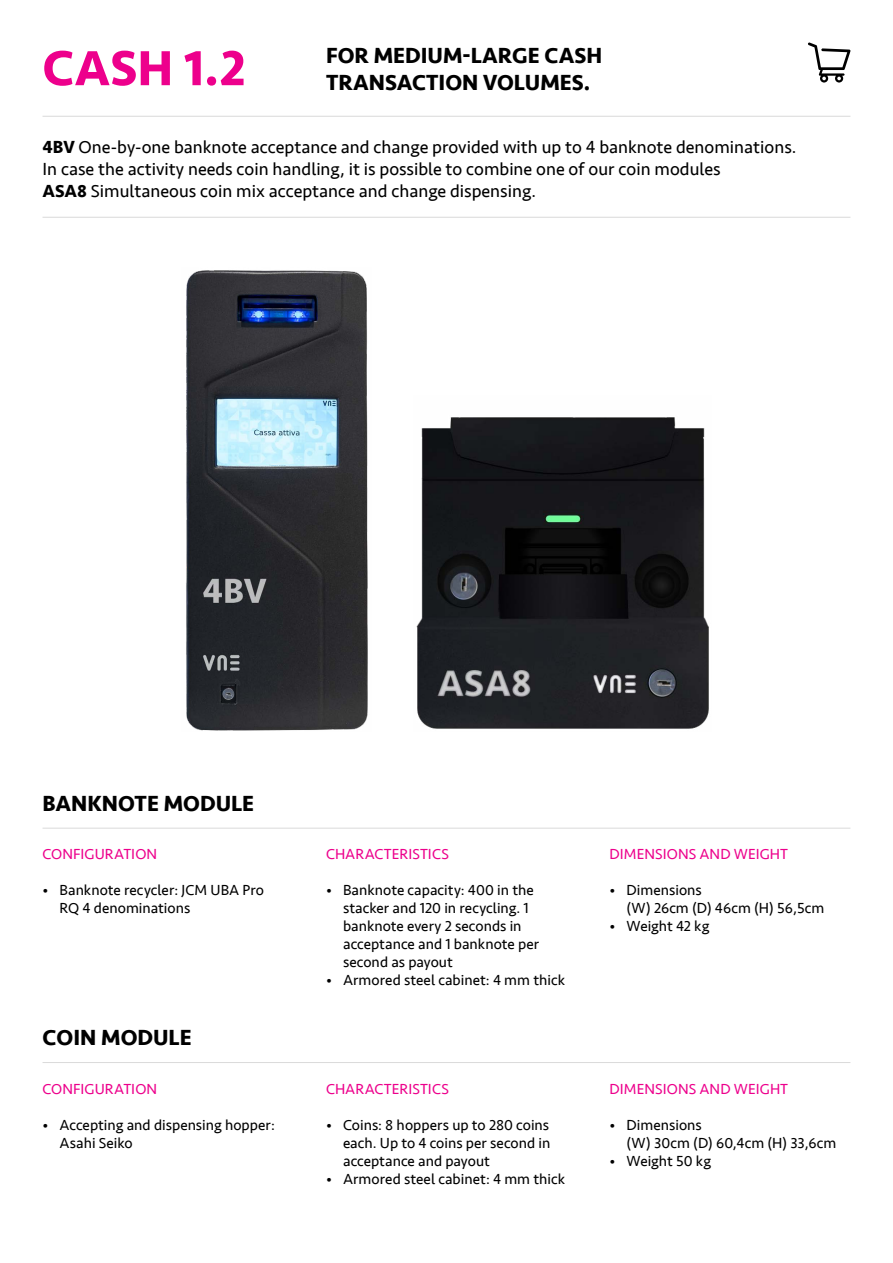
<style>
.page{position:relative;width:893px;height:1263px;background:#fff}
.page>*{position:absolute;margin:0;border:0;box-sizing:border-box;transform-origin:0 0}
.t1{font:700 51px "Seravek";color:#ed008c}
.t2{font:700 22.5px/27px "Seravek";color:#000}
.t3{font:18px/21.6px "Seravek";color:#000}
.t4{font:15px/18px "Seravek";color:#000}
.t5{font:15px "Seravek";letter-spacing:.005em;color:#ed008c}
.s1{font-weight:700}
</style>
<div class="page">
<svg style="left:808px;top:42px;width:42px;height:41px"></svg>
<hr style="left:43px;top:217px;width:807px;height:1px;background:#dadada">
<hr style="left:43px;top:116px;width:807px;height:1px;background:#dadada">
<hr style="left:43px;top:828px;width:807px;height:1px;background:#dadada">
<hr style="left:43px;top:1062px;width:807px;height:1px;background:#dadada">
<img style="left:186px;top:270px;width:182px;height:461px">
<img style="left:416px;top:417px;width:293px;height:312px">
<h1 class="t1" style="left:43px;top:27px;width:205px">CASH 1.2</h1>
<h2 class="t2" style="left:326px;top:42px;width:278px">FOR MEDIUM-LARGE CASH<br>TRANSACTION VOLUMES.</h2>
<p class="t3" style="left:43px;top:137px;width:755px"><span class="s1">4BV</span> One-by-one banknote acceptance and change provided with up to 4 banknote denominations.<br>In case the activity needs coin handling, it is possible to combine one of our coin modules<br><span class="s1">ASA8</span> Simultaneous coin mix acceptance and change dispensing.</p>
<h2 class="t2" style="left:43px;top:789px;width:213px">BANKNOTE MODULE</h2>
<p class="t5" style="left:43px;top:843px;width:116px">CONFIGURATION</p>
<p class="t4" style="left:60px;top:881px;width:206px;text-indent:-17px">• Banknote recycler: JCM UBA Pro<br>RQ 4 denominations</p>
<h2 class="t2" style="left:43px;top:1024px;width:151px">COIN MODULE</h2>
<p class="t5" style="left:43px;top:1077px;width:116px">CONFIGURATION</p>
<p class="t4" style="left:60px;top:1115px;width:217px;text-indent:-17px">• Accepting and dispensing hopper:<br>Asahi Seiko</p>
<p class="t5" style="left:326px;top:843px;width:124px">CHARACTERISTICS</p>
<p class="t4" style="left:343px;top:881px;width:198px;text-indent:-17px">• Banknote capacity: 400 in the stacker and 120 in recycling. 1 banknote every 2 seconds in acceptance and 1 banknote per second as payout</p>
<p class="t4" style="left:326px;top:971px;width:240px">• Armored steel cabinet: 4 mm thick</p>
<p class="t5" style="left:326px;top:1077px;width:124px">CHARACTERISTICS</p>
<p class="t4" style="left:343px;top:1115px;width:209px;text-align:justify;text-indent:-17px">• Coins: 8 hoppers up to 280 coins each. Up to 4 coins per second in acceptance and payout</p>
<p class="t4" style="left:326px;top:1169px;width:240px">• Armored steel cabinet: 4 mm thick</p>
<p class="t5" style="left:609px;top:843px;width:180px">DIMENSIONS AND WEIGHT</p>
<p class="t4" style="left:626px;top:881px;width:199px;text-indent:-17px">• Dimensions<br>(W) 26cm (D) 46cm (H) 56,5cm</p>
<p class="t4" style="left:609px;top:917px;width:101px">• Weight 42 kg</p>
<p class="t5" style="left:609px;top:1077px;width:180px">DIMENSIONS AND WEIGHT</p>
<p class="t4" style="left:626px;top:1115px;width:211px;text-indent:-17px">• Dimensions<br>(W) 30cm (D) 60,4cm (H) 33,6cm</p>
<p class="t4" style="left:609px;top:1151px;width:103px">• Weight 50 kg</p>
</div>
